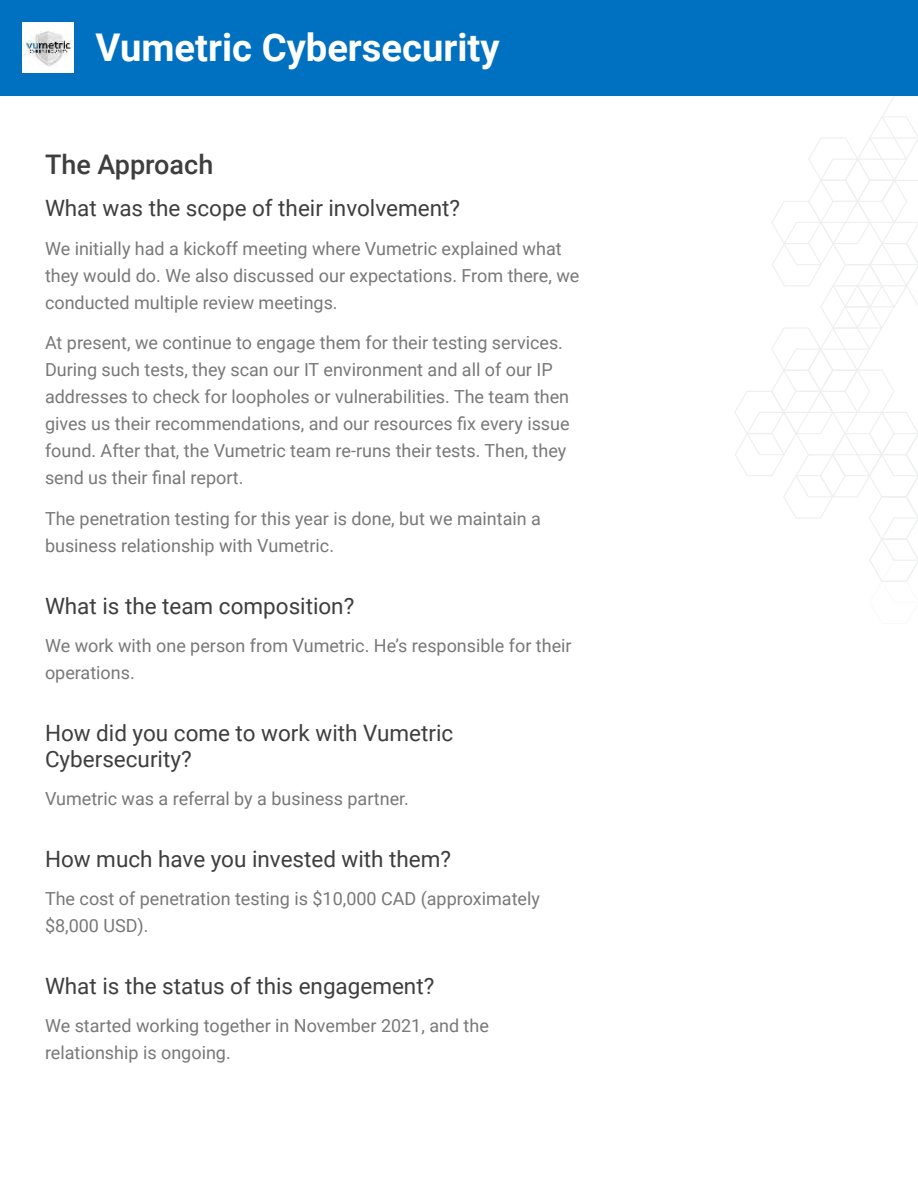
<style>
.page{position:relative;width:918px;height:1188px;background:#fff}
.page>*{position:absolute;margin:0;border:0;box-sizing:border-box;transform-origin:0 0}
.t1{font:700 38.25px "Roboto";color:#fff}
.t2{font:500 27px "Roboto";color:#3e3e3e}
.t3{font:22.5px/25.8px "Roboto";color:#3e3e3e}
.t4{font:18px/27px "Roboto";color:#787878}
</style>
<div class="page">
<svg style="left:735px;top:96px;width:183px;height:486px"></svg>
<div style="left:0;top:0;width:918px;height:96px;background:#0070c0"></div>
<img style="left:22px;top:23px;width:51px;height:50px">
<h1 class="t1" style="left:96px;top:32px;width:406px">Vumetric Cybersecurity</h1>
<h2 class="t2" style="left:45px;top:152px;width:170px">The Approach</h2>
<p class="t3" style="left:45px;top:197px;width:417px">What was the scope of their involvement?</p>
<p class="t4" style="left:45px;top:236px;width:536px">We initially had a kickoff meeting where Vumetric explained what they would do. We also discussed our expectations. From there, we conducted multiple review meetings.</p>
<p class="t4" style="left:45px;top:330px;width:526px">At present, we continue to engage them for their testing services.<br>During such tests, they scan our IT environment and all of our IP addresses to check for loopholes or vulnerabilities. The team then gives us their recommendations, and our resources fix every issue found. After that, the Vumetric team re-runs their tests. Then, they send us their final report.</p>
<p class="t4" style="left:45px;top:506px;width:498px">The penetration testing for this year is done, but we maintain a business relationship with Vumetric.</p>
<p class="t3" style="left:45px;top:594px;width:311px">What is the team composition?</p>
<p class="t4" style="left:45px;top:633px;width:528px">We work with one person from Vumetric. He’s responsible for their operations.</p>
<p class="t3" style="left:45px;top:721px;width:410px">How did you come to work with Vumetric<br>Cybersecurity?</p>
<p class="t4" style="left:45px;top:786px;width:365px">Vumetric was a referral by a business partner.</p>
<p class="t3" style="left:45px;top:847px;width:408px">How much have you invested with them?</p>
<p class="t4" style="left:45px;top:886px;width:496px">The cost of penetration testing is $10,000 CAD (approximately $8,000 USD).</p>
<p class="t3" style="left:45px;top:974px;width:391px">What is the status of this engagement?</p>
<p class="t4" style="left:45px;top:1013px;width:445px">We started working together in November 2021, and the relationship is ongoing.</p>
</div>
